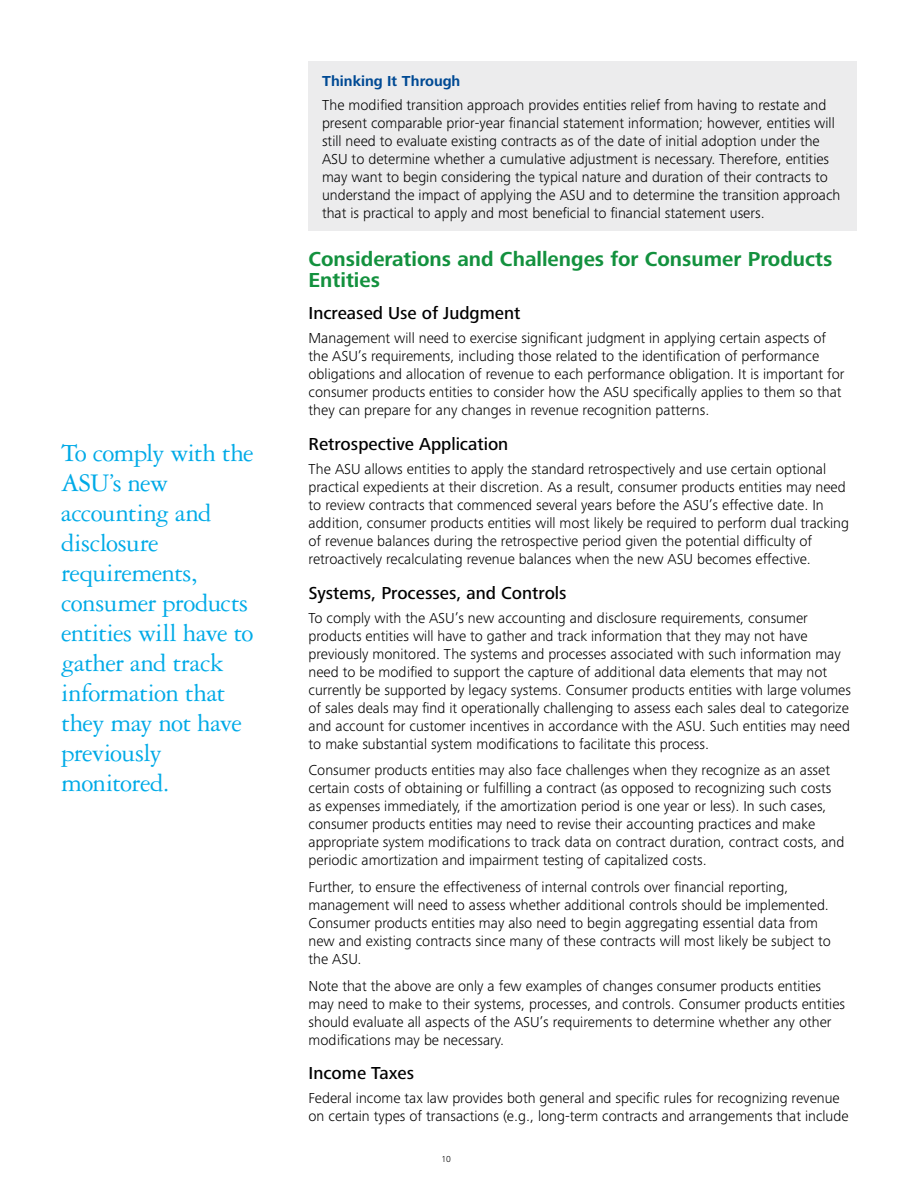
<style>
.page{position:relative;width:918px;height:1188px;background:#fff}
.page>*{position:absolute;margin:0;border:0;box-sizing:border-box;transform-origin:0 0}
.t1{font:27px/30px "Garamond 3 LT Std";letter-spacing:-.02em;color:#00aae7}
.t2{font:700 21px/21px "Frutiger Next Pro";color:#13913e}
.t3{font:500 18px "Frutiger Next Pro";color:#000}
.t4{font:300 15px/18px "Frutiger Next Pro";color:#000}
.t5{font:700 15px "Frutiger Next Pro";color:#004a94}
.t6{font:300 9px "Frutiger Next Pro";color:#000}
</style>
<div class="page">
<div style="left:309px;top:62px;width:548px;height:169px;background:#ececed"></div>
<h1 class="t1" style="left:61px;top:438px;width:194px">To comply with the<br>ASU’s new accounting and disclosure requirements, consumer products entities will have to gather and track information that they may not have previously monitored.</h1>
<p class="t5" style="left:322px;top:72px;width:140px">Thinking It Through</p>
<p class="t4" style="left:322px;top:96px;width:520px">The modified transition approach provides entities relief from having to restate and present comparable prior-year financial statement information; however, entities will still need to evaluate existing contracts as of the date of initial adoption under the ASU to determine whether a cumulative adjustment is necessary. Therefore, entities may want to begin considering the typical nature and duration of their contracts to understand the impact of applying the ASU and to determine the transition approach that is practical to apply and most beneficial to financial statement users.</p>
<h2 class="t2" style="left:309px;top:249px;width:525px">Considerations and Challenges for Consumer Products<br>Entities</h2>
<p class="t3" style="left:309px;top:303px;width:213px">Increased Use of Judgment</p>
<p class="t4" style="left:309px;top:329px;width:537px">Management will need to exercise significant judgment in applying certain aspects of the ASU’s requirements, including those related to the identification of performance obligations and allocation of revenue to each performance obligation. It is important for consumer products entities to consider how the ASU specifically applies to them so that they can prepare for any changes in revenue recognition patterns.</p>
<p class="t3" style="left:309px;top:434px;width:201px">Retrospective Application</p>
<p class="t4" style="left:309px;top:460px;width:542px">The ASU allows entities to apply the standard retrospectively and use certain optional practical expedients at their discretion. As a result, consumer products entities may need to review contracts that commenced several years before the ASU’s effective date. In addition, consumer products entities will most likely be required to perform dual tracking of revenue balances during the retrospective period given the potential difficulty of retroactively recalculating revenue balances when the new ASU becomes effective.</p>
<p class="t3" style="left:309px;top:582px;width:260px">Systems, Processes, and Controls</p>
<p class="t4" style="left:309px;top:609px;width:544px">To comply with the ASU’s new accounting and disclosure requirements, consumer products entities will have to gather and track information that they may not have previously monitored. The systems and processes associated with such information may need to be modified to support the capture of additional data elements that may not currently be supported by legacy systems. Consumer products entities with large volumes of sales deals may find it operationally challenging to assess each sales deal to categorize and account for customer incentives in accordance with the ASU. Such entities may need to make substantial system modifications to facilitate this process.</p>
<p class="t4" style="left:309px;top:761px;width:537px">Consumer products entities may also face challenges when they recognize as an asset certain costs of obtaining or fulfilling a contract (as opposed to recognizing such costs as expenses immediately, if the amortization period is one year or less). In such cases, consumer products entities may need to revise their accounting practices and make appropriate system modifications to track data on contract duration, contract costs, and periodic amortization and impairment testing of capitalized costs.</p>
<p class="t4" style="left:309px;top:878px;width:524px">Further, to ensure the effectiveness of internal controls over financial reporting, management will need to assess whether additional controls should be implemented.<br>Consumer products entities may also need to begin aggregating essential data from new and existing contracts since many of these contracts will most likely be subject to the ASU.</p>
<p class="t4" style="left:309px;top:977px;width:538px">Note that the above are only a few examples of changes consumer products entities may need to make to their systems, processes, and controls. Consumer products entities should evaluate all aspects of the ASU’s requirements to determine whether any other modifications may be necessary.</p>
<p class="t3" style="left:309px;top:1063px;width:107px">Income Taxes</p>
<p class="t4" style="left:309px;top:1089px;width:542px">Federal income tax law provides both general and specific rules for recognizing revenue on certain types of transactions (e.g., long-term contracts and arrangements that include</p>
<p class="t6" style="left:441px;top:1154px;width:11px">10</p>
</div>
